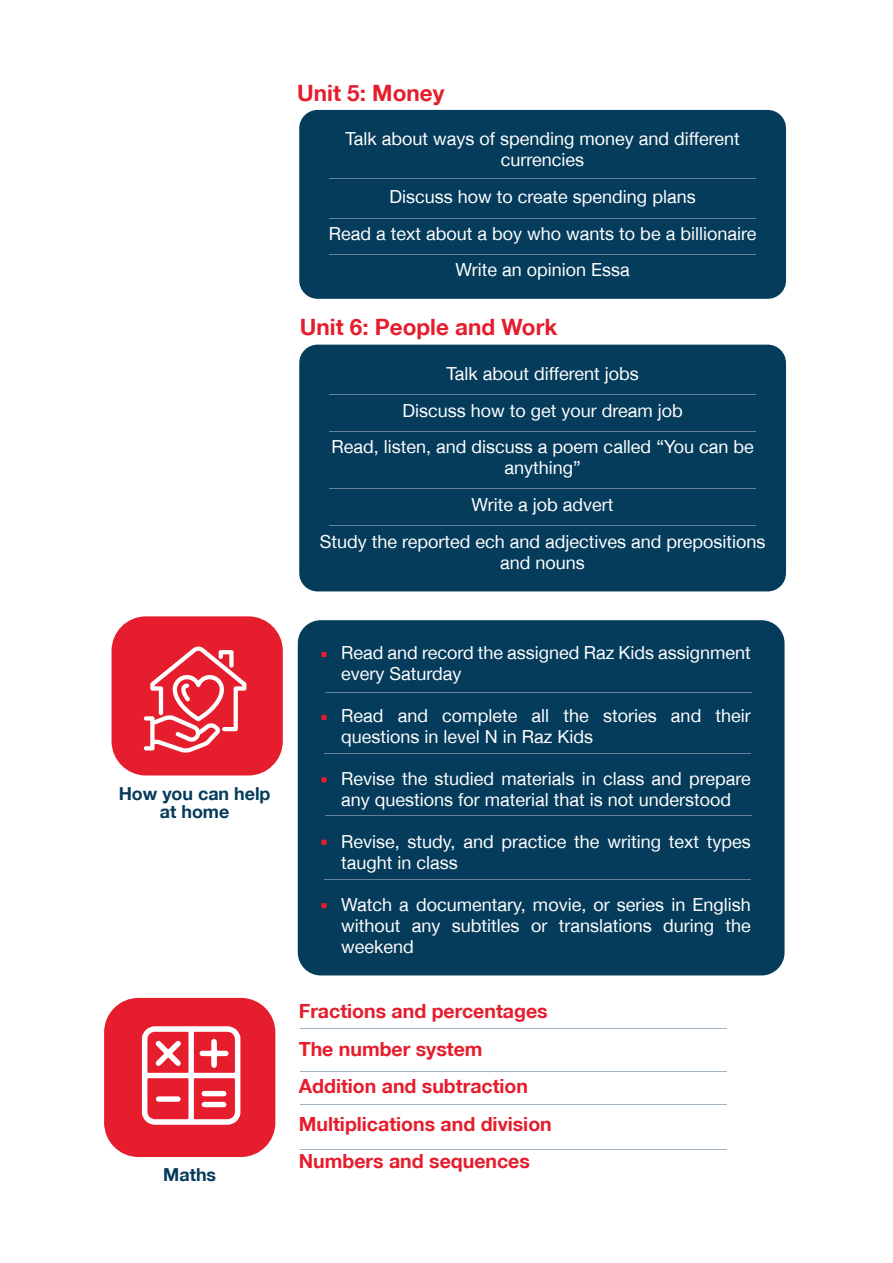
<style>
.page{position:relative;width:893px;height:1263px;background:#fff}
.page>*{position:absolute;margin:0;border:0;box-sizing:border-box;transform-origin:0 0}
.t1{font:700 22.5px "Helvetica Neue LT Arabic";color:#e51d2d}
.t2{font:700 19.5px/37.5px "Helvetica Neue LT Arabic";color:#e51d2d}
.t3{font:18px/21px "Helvetica Neue LT Arabic";color:#fff;text-align:center}
.t4{font:700 17.85px/17.9px "Helvetica Neue LT Arabic";color:#053b5b;text-align:center}
</style>
<div class="page">
<div style="left:299px;top:110px;width:487px;height:189px;background:#053b5b;border-radius:18px"></div>
<hr style="left:329px;top:179px;width:427px;height:1px;background:#fff">
<hr style="left:329px;top:219px;width:427px;height:1px;background:#fff">
<hr style="left:329px;top:254px;width:427px;height:1px;background:#fff">
<div style="left:299px;top:345px;width:487px;height:246px;background:#053b5b;border-radius:18px"></div>
<hr style="left:329px;top:394px;width:427px;height:1px;background:#fff">
<hr style="left:329px;top:431px;width:427px;height:1px;background:#fff">
<hr style="left:329px;top:488px;width:427px;height:1px;background:#fff">
<hr style="left:329px;top:526px;width:427px;height:1px;background:#fff">
<div style="left:298px;top:620px;width:486px;height:355px;background:#053b5b;border-radius:23px"></div>
<div style="left:112px;top:616px;width:171px;height:159px;background:#e51d2d;border-radius:34px"></div>
<svg style="left:144px;top:646px;width:102px;height:107px"></svg>
<svg style="left:321px;top:652px;width:6px;height:5px"></svg>
<svg style="left:321px;top:777px;width:6px;height:5px"></svg>
<svg style="left:321px;top:903px;width:6px;height:5px"></svg>
<svg style="left:321px;top:840px;width:6px;height:5px"></svg>
<svg style="left:321px;top:715px;width:6px;height:5px"></svg>
<hr style="left:325px;top:815px;width:427px;height:1px;background:#fff">
<hr style="left:324px;top:754px;width:427px;height:1px;background:#fff">
<hr style="left:324px;top:879px;width:427px;height:1px;background:#fff">
<hr style="left:325px;top:693px;width:427px;height:1px;background:#fff">
<div style="left:104px;top:998px;width:171px;height:159px;background:#e51d2d;border-radius:34px"></div>
<svg style="left:142px;top:1026px;width:98px;height:99px"></svg>
<hr style="left:300px;top:1028px;width:427px;height:1px;background:#053b5b">
<hr style="left:300px;top:1149px;width:427px;height:1px;background:#053b5b">
<hr style="left:300px;top:1071px;width:427px;height:1px;background:#053b5b">
<hr style="left:300px;top:1104px;width:427px;height:1px;background:#053b5b">
<p class="t1" style="left:297px;top:80px;width:149px">Unit 5: Money</p>
<p class="t3" style="left:345px;top:128px;width:396px">Talk about ways of spending money and different currencies</p>
<p class="t3" style="left:329px;top:178px;width:429px;line-height:36.8px">Discuss how to create spending plans<br>Read a text about a boy who wants to be a billionaire<br>Write an opinion Essa</p>
<p class="t1" style="left:300px;top:315px;width:259px">Unit 6: People and Work</p>
<p class="t3" style="left:332px;top:355px;width:424px;line-height:36.8px">Talk about different jobs<br>Discuss how to get your dream job<br>Read, listen, and discuss a poem called “You can be</p>
<p class="t3" style="left:320px;top:450px;width:447px;line-height:36.8px">anything”<br>Write a job advert<br>Study the reported ech and adjectives and prepositions</p>
<p class="t3" style="left:500px;top:552px;width:86px">and nouns</p>
<p class="t4" style="left:119px;top:785px;width:153px">How you can help at home</p>
<p class="t4" style="left:163px;top:1166px;width:54px">Maths</p>
<p class="t3" style="left:341px;top:642px;width:411px;text-align:left">Read and record the assigned Raz Kids assignment every Saturday</p>
<p class="t3" style="left:341px;top:705px;width:411px;text-align:left">Read and complete all the stories and their questions in level N in Raz Kids</p>
<p class="t3" style="left:341px;top:768px;width:411px;text-align:left">Revise the studied materials in class and prepare any questions for material that is not understood</p>
<p class="t3" style="left:341px;top:831px;width:411px;text-align:left">Revise, study, and practice the writing text types taught in class</p>
<p class="t3" style="left:341px;top:894px;width:411px;text-align:justify">Watch a documentary, movie, or series in English without any subtitles or translations during the weekend</p>
<p class="t2" style="left:299px;top:992px;width:254px">Fractions and percentages<br>The number system<br>Addition and subtraction<br>Multiplications and division<br>Numbers and sequences</p>
</div>
